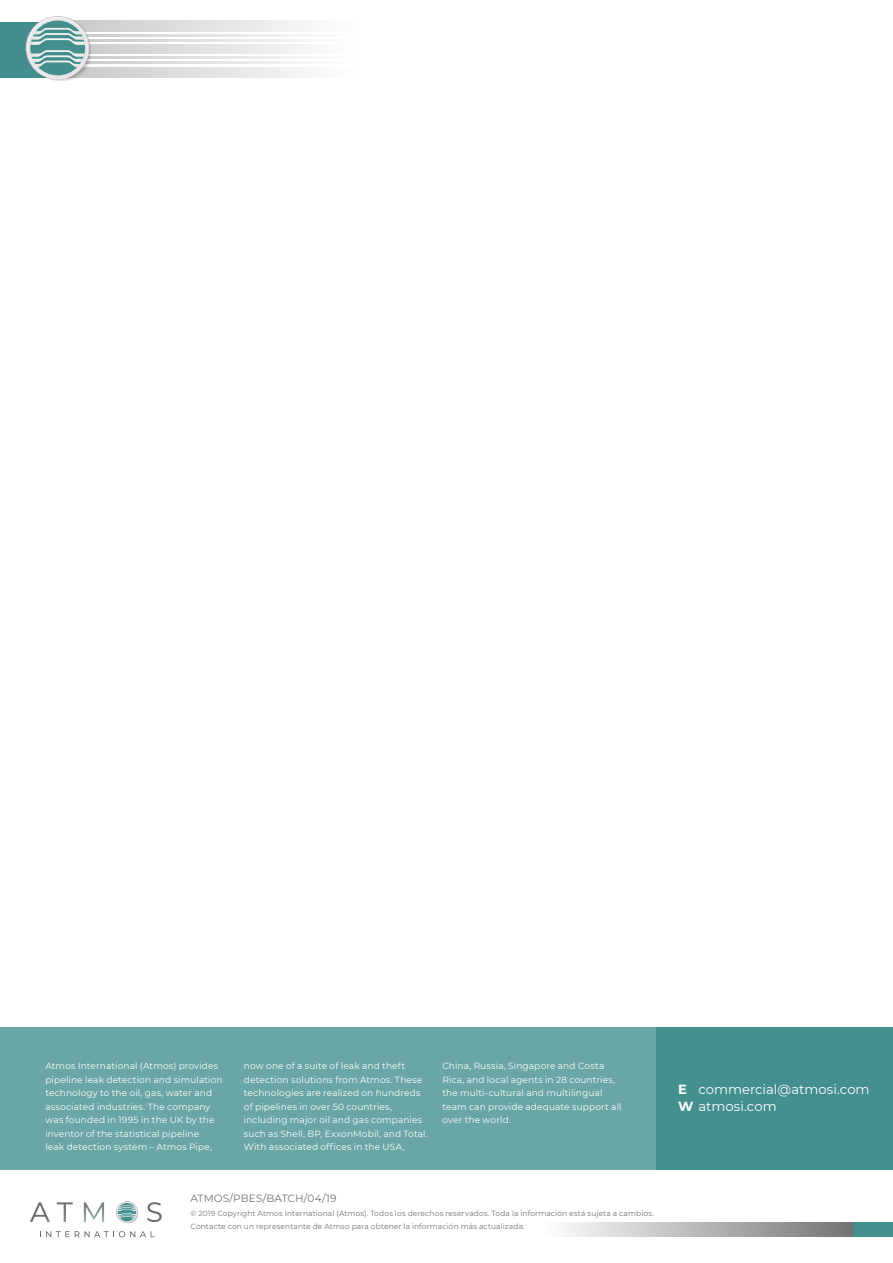
<style>
.page{position:relative;width:893px;height:1263px;background:#fff}
.page>*{position:absolute;margin:0;border:0;box-sizing:border-box;transform-origin:0 0}
.t1{font:13.2px "Montserrat";color:#fff}
.t2{font:700 13.2px "Montserrat";color:#fff}
.t3{font:10.5px "Montserrat";letter-spacing:.015em;color:#707274}
.t4{font:9px/13.5px "Montserrat";letter-spacing:.015em;color:#fff}
.t5{font:7.5px/13.5px "Montserrat";letter-spacing:.015em;color:#707274}
.s1{font-weight:700}
</style>
<div class="page">
<div style="left:853px;top:1222px;width:40px;height:15px;background:#44908f"></div>
<svg style="left:564px;top:1222px;width:289px;height:15px;background:#b2b3b4"></svg>
<div style="left:0;top:22px;width:58px;height:56px;background:#438f8e"></div>
<svg style="left:92px;top:21px;width:213px;height:10px"></svg>
<svg style="left:92px;top:67px;width:213px;height:11px"></svg>
<svg style="left:92px;top:45px;width:213px;height:8px"></svg>
<svg style="left:92px;top:34px;width:213px;height:2px"></svg>
<svg style="left:92px;top:40px;width:213px;height:2px"></svg>
<svg style="left:92px;top:62px;width:213px;height:2px"></svg>
<svg style="left:92px;top:57px;width:213px;height:2px"></svg>
<svg style="left:27px;top:17px;width:65px;height:64px"></svg>
<svg style="left:30px;top:1202px;width:20px;height:20px"></svg>
<svg style="left:57px;top:1202px;width:16px;height:20px"></svg>
<svg style="left:84px;top:1202px;width:20px;height:20px"></svg>
<svg style="left:147px;top:1202px;width:15px;height:20px"></svg>
<svg style="left:116px;top:1202px;width:22px;height:21px"></svg>
<svg style="left:40px;top:1231px;width:115px;height:6px"></svg>
<div style="left:0;top:1027px;width:893px;height:142px;background:#69a6a5"></div>
<div style="left:656px;top:1027px;width:237px;height:142px;background:#44908f"></div>
<p class="t4" style="left:45px;top:1059px;width:179px">Atmos International (Atmos) provides pipeline leak detection and simulation technology to the oil, gas, water and associated industries. The company was founded in 1995 in the UK by the inventor of the statistical pipeline<br>leak detection system – Atmos Pipe,</p>
<p class="t4" style="left:244px;top:1059px;width:185px">now one of a suite of leak and theft detection solutions from Atmos. These technologies are realized on hundreds of pipelines in over 50 countries, including major oil and gas companies such as Shell, BP, ExxonMobil, and Total.<br>With associated offices in the USA,</p>
<p class="t4" style="left:442px;top:1059px;width:181px">China, Russia, Singapore and Costa Rica, and local agents in 28 countries, the multi-cultural and multilingual team can provide adequate support all over the world.</p>
<p class="t3" style="left:190px;top:1191px;width:148px">ATMOS/PBES/BATCH/04/19</p>
<p class="t5" style="left:190px;top:1206px;width:465px">© 2019 Copyright Atmos International (Atmos). Todos los derechos reservados. Toda la información está sujeta a cambios.<br>Contacte con un representante de Atmso para obtener la información más actualizada.</p>
<p class="t1" style="left:698px;top:1080px;width:173px">commercial@atmosi.com</p>
<p class="t2" style="left:678px;top:1080px;width:10px">E</p>
<p class="t1" style="left:678px;top:1097px;width:100px"><span class="s1">W</span> atmosi.com</p>
</div>
